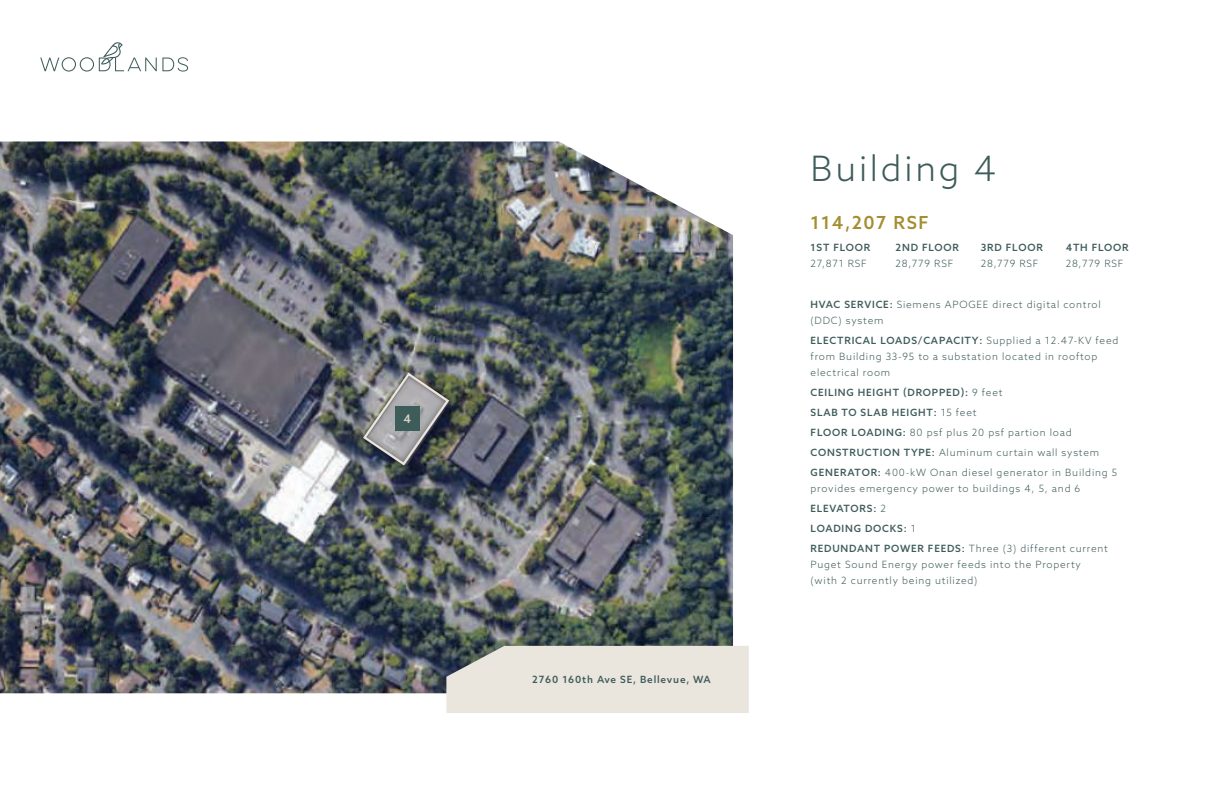
<style>
.page{position:relative;width:1224px;height:792px;background:#fff}
.page>*{position:absolute;margin:0;border:0;box-sizing:border-box;transform-origin:0 0}
.t1{font:300 35px "Azo Sans";letter-spacing:.08em;color:#3e5c5a}
.t2{font:500 18px "Azo Sans";letter-spacing:.08em;color:#a48e31}
.t3{font:500 11.8px "Azo Sans";color:#d8d2c4}
.t4{font:300 10px/20px "Azo Sans";letter-spacing:.08em;color:#3e5c5a}
.t5{font:500 10px "Azo Sans";letter-spacing:.08em;color:#3e5c5a}
.s1{font-weight:500}
</style>
<div class="page">
<svg style="left:40px;top:42px;width:148px;height:30px"></svg>
<img style="left:0;top:142px;width:733px;height:551px">
<div style="left:358px;top:367px;width:97px;height:104px;background:#231f20;opacity:.75"></div>
<img style="left:361px;top:371px;width:90px;height:96px">
<div style="left:395px;top:406px;width:24px;height:24px;background:#3e5c5a"></div>
<div style="left:446px;top:646px;width:303px;height:67px;background:#eae6de"></div>
<p class="t3" style="left:403px;top:411px;width:9px">4</p>
<p class="t5" style="left:532px;top:673px;width:180px">2760 160th Ave SE, Bellevue, WA</p>
<h1 class="t1" style="left:811px;top:145px;width:187px">Building 4</h1>
<h2 class="t2" style="left:811px;top:210px;width:119px">114,207 RSF</h2>
<p class="t5" style="left:896px;top:241px;width:65px">2ND FLOOR</p>
<p class="t4" style="left:896px;top:253px;width:59px">28,779 RSF</p>
<p class="t5" style="left:811px;top:241px;width:61px">1ST FLOOR</p>
<p class="t4" style="left:811px;top:253px;width:58px">27,871 RSF</p>
<p class="t5" style="left:981px;top:241px;width:64px">3RD FLOOR</p>
<p class="t4" style="left:981px;top:253px;width:59px">28,779 RSF</p>
<p class="t5" style="left:1066px;top:241px;width:65px">4TH FLOOR</p>
<p class="t4" style="left:1066px;top:253px;width:59px">28,779 RSF</p>
<p class="t4" style="left:811px;top:297px;width:292px;line-height:16px"><span class="s1">HVAC SERVICE:</span> Siemens APOGEE direct digital control (DDC) system</p>
<p class="t4" style="left:811px;top:333px;width:309px;line-height:16px"><span class="s1">ELECTRICAL LOADS/CAPACITY:</span> Supplied a 12.47-KV feed from Building 33-95 to a substation located in rooftop electrical room</p>
<p class="t4" style="left:811px;top:383px;width:308px"><span class="s1">CEILING HEIGHT (DROPPED):</span> 9 feet<br><span class="s1">SLAB TO SLAB HEIGHT:</span> 15 feet<br><span class="s1">FLOOR LOADING:</span> 80 psf plus 20 psf partion load <span class="s1">CONSTRUCTION TYPE:</span> Aluminum curtain wall system <span class="s1">GENERATOR:</span> 400-kW Onan diesel generator in Building 5</p>
<p class="t4" style="left:811px;top:479px;width:299px">provides emergency power to buildings 4, 5, and 6<br><span class="s1">ELEVATORS:</span> 2<br><span class="s1">LOADING DOCKS:</span> 1<br><span class="s1">REDUNDANT POWER FEEDS:</span> Three (3) different current</p>
<p class="t4" style="left:811px;top:557px;width:272px;line-height:16px">Puget Sound Energy power feeds into the Property (with 2 currently being utilized)</p>
</div>
